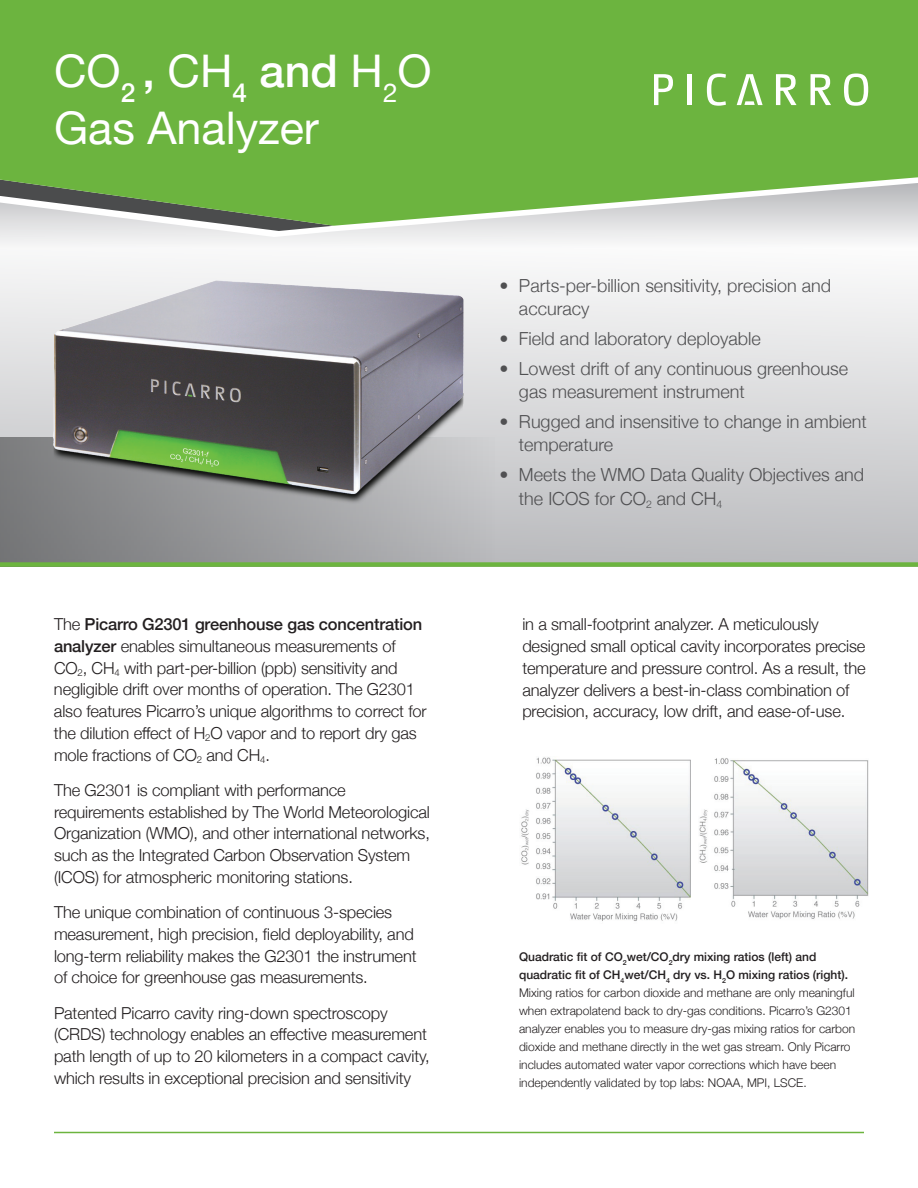
<style>
.page{position:relative;width:918px;height:1188px;background:#fff}
.page>*{position:absolute;margin:0;border:0;box-sizing:border-box;transform-origin:0 0}
.t1{font:45px/57px "Helvetica Neue";color:#fff}
.t2{font:300 18px/23.2px "Helvetica Neue";color:#505052}
.t3{font:300 16.5px/21.8px "Helvetica Neue";letter-spacing:-.01em;color:#231f20}
.t4{font:300 12px/18px "Helvetica Neue";color:#231f20}
.s1{font-weight:500}
</style>
<div class="page">
<svg style="left:0;top:263px;width:918px;height:299px"></svg>
<div style="left:0;top:166px;width:918px;height:82px;background:#f3f3f4"></div>
<div style="left:0;top:437px;width:495px;height:130px;background:linear-gradient(to right,#747577,#bdbdc0)"></div>
<svg style="left:0;top:226px;width:918px;height:10px"></svg>
<svg style="left:0;top:226px;width:337px;height:5px"></svg>
<svg style="left:0;top:0;width:918px;height:226px;background:#75b54d"></svg>
<svg style="left:654px;top:74px;width:19px;height:31px"></svg>
<hr style="left:687px;top:74px;width:4px;height:31px;background:#fff">
<svg style="left:707px;top:74px;width:19px;height:32px"></svg>
<svg style="left:776px;top:74px;width:21px;height:31px"></svg>
<svg style="left:811px;top:74px;width:20px;height:31px"></svg>
<svg style="left:844px;top:74px;width:24px;height:32px"></svg>
<svg style="left:737px;top:74px;width:26px;height:31px"></svg>
<div style="left:0;top:562px;width:918px;height:5px;background:#6cb43f"></div>
<img style="left:37px;top:270px;width:443px;height:247px">
<hr style="left:54px;top:1132px;width:810px;height:1px;background:#6cb43f">
<img style="left:699px;top:758px;width:170px;height:161px">
<img style="left:521px;top:757px;width:169px;height:164px">
<h1 class="t1" style="left:54px;top:45px;width:379px">CO<sub>2</sub> <span class="s1">,</span> CH<sub>4</sub> <span class="s1">and</span> H<sub>2</sub>O<br>Gas Analyzer</h1>
<p class="t3" style="left:54px;top:612px;width:374px">The <span class="s1">Picarro G2301 greenhouse gas concentration analyzer</span> enables simultaneous measurements of CO<sub>2</sub>, CH<sub>4</sub> with part-per-billion (ppb) sensitivity and negligible drift over months of operation. The G2301 also features Picarro’s unique algorithms to correct for the dilution effect of H<sub>2</sub>O vapor and to report dry gas mole fractions of CO<sub>2</sub> and CH<sub>4</sub>.</p>
<p class="t3" style="left:54px;top:778px;width:378px">The G2301 is compliant with performance requirements established by The World Meteorological Organization (WMO), and other international networks, such as the Integrated Carbon Observation System (ICOS) for atmospheric monitoring stations.</p>
<p class="t3" style="left:54px;top:900px;width:364px">The unique combination of continuous 3-species measurement, high precision, field deployability, and long-term reliability makes the G2301 the instrument of choice for greenhouse gas measurements.</p>
<p class="t3" style="left:54px;top:1001px;width:377px">Patented Picarro cavity ring-down spectroscopy (CRDS) technology enables an effective measurement path length of up to 20 kilometers in a compact cavity, which results in exceptional precision and sensitivity</p>
<p class="t2" style="left:519px;top:272px;width:314px;text-indent:-19px">• Parts-per-billion sensitivity, precision and accuracy</p>
<p class="t2" style="left:500px;top:326px;width:263px">• Field and laboratory deployable</p>
<p class="t2" style="left:519px;top:356px;width:331px;text-indent:-19px">• Lowest drift of any continuous greenhouse gas measurement instrument</p>
<p class="t2" style="left:519px;top:409px;width:349px;text-indent:-19px">• Rugged and insensitive to change in ambient temperature</p>
<p class="t2" style="left:519px;top:462px;width:347px;text-indent:-19px">• Meets the WMO Data Quality Objectives and the ICOS for CO<sub>2</sub> and CH<sub>4</sub></p>
<p class="t3" style="left:522px;top:612px;width:345px">in a small-footprint analyzer. A meticulously designed small optical cavity incorporates precise temperature and pressure control. As a result, the analyzer delivers a best-in-class combination of precision, accuracy, low drift, and ease-of-use.</p>
<p class="t4" style="left:519px;top:947px;width:338px"><span class="s1">Quadratic fit of CO</span><sub>2</sub><span class="s1">wet/CO</span><sub>2</sub><span class="s1">dry mixing ratios (left) and quadratic fit of CH</span><sub>4</sub><span class="s1">wet/CH</span><sub>4</sub> <span class="s1">dry vs. H</span><sub>2</sub><span class="s1">O mixing ratios (right).<br></span>Mixing ratios for carbon dioxide and methane are only meaningful when extrapolatend back to dry-gas conditions. Picarro’s G2301 analyzer enables you to measure dry-gas mixing ratios for carbon dioxide and methane directly in the wet gas stream. Only Picarro includes automated water vapor corrections which have been independently validated by top labs: NOAA, MPI, LSCE.</p>
</div>
